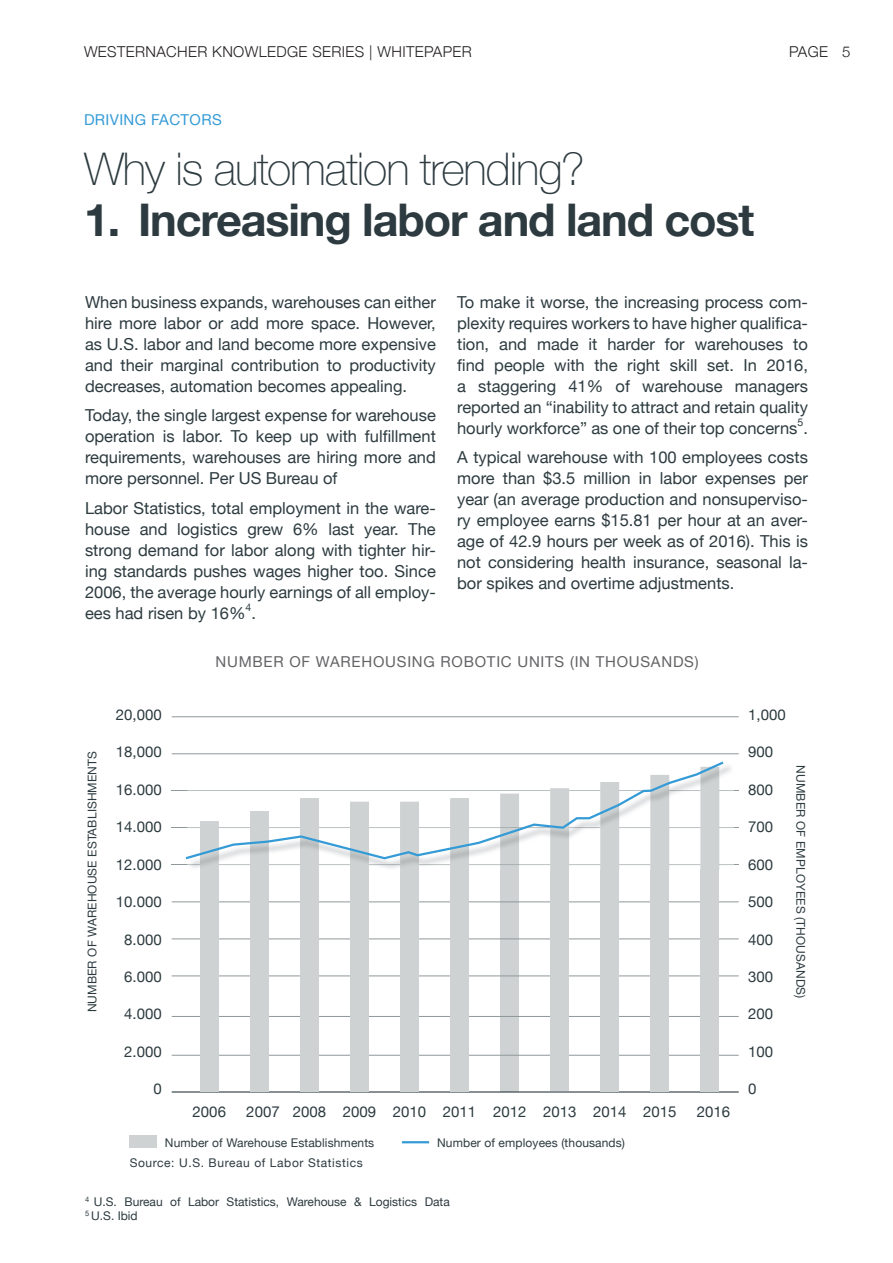
<style>
.page{position:relative;width:893px;height:1263px;background:#fff}
.page>*{position:absolute;margin:0;border:0;box-sizing:border-box;transform-origin:0 0}
.t1{font:700 45px "Helvetica Neue";letter-spacing:-.025em;color:#2d3b40}
.t2{font:100 45px "Helvetica Neue";letter-spacing:-.025em;color:#2d3b40}
.t3{font:16.5px/21px "Helvetica Neue";color:#2d3b40;text-align:justify}
.t4{font:15px "Helvetica Neue";color:#2d3b40}
.t5{font:15px "Helvetica Neue";letter-spacing:.05em;color:#636366}
.t6{font:300 15px "Helvetica Neue";letter-spacing:.025em;color:#231f20}
.t7{font:15px "Helvetica Neue";letter-spacing:.025em;color:#359bd6}
.t8{font:12px/14.4px "Helvetica Neue";letter-spacing:.01em;color:#2d3b40}
.t9{font:12px "Helvetica Neue";letter-spacing:.05em;color:#2d3b40}
.t10{font:10.5px "Helvetica Neue";color:#2d3b40}
</style>
<div class="page">
<div style="left:500px;top:793px;width:19px;height:298px;background:#ced2d2"></div>
<hr style="left:172px;top:716px;width:567px;height:1px;background:#8f989a">
<hr style="left:172px;top:753px;width:567px;height:1px;background:#8f989a">
<hr style="left:172px;top:791px;width:567px;height:1px;background:#8f989a">
<hr style="left:172px;top:828px;width:567px;height:1px;background:#8f989a">
<hr style="left:172px;top:865px;width:567px;height:1px;background:#8f989a">
<hr style="left:172px;top:902px;width:567px;height:1px;background:#8f989a">
<hr style="left:172px;top:939px;width:567px;height:1px;background:#8f989a">
<hr style="left:172px;top:1091px;width:567px;height:1px;background:#2d3b40">
<hr style="left:172px;top:976px;width:567px;height:1px;background:#8f989a">
<hr style="left:172px;top:1016px;width:567px;height:1px;background:#8f989a">
<hr style="left:172px;top:1055px;width:567px;height:1px;background:#8f989a">
<div style="left:200px;top:821px;width:19px;height:270px;background:#ced2d2"></div>
<div style="left:250px;top:811px;width:19px;height:280px;background:#ced2d2"></div>
<div style="left:300px;top:798px;width:19px;height:293px;background:#ced2d2"></div>
<div style="left:350px;top:802px;width:19px;height:289px;background:#ced2d2"></div>
<div style="left:400px;top:802px;width:19px;height:289px;background:#ced2d2"></div>
<div style="left:450px;top:798px;width:19px;height:293px;background:#ced2d2"></div>
<div style="left:550px;top:788px;width:19px;height:303px;background:#ced2d2"></div>
<div style="left:600px;top:782px;width:19px;height:309px;background:#ced2d2"></div>
<div style="left:651px;top:775px;width:18px;height:316px;background:#ced2d2"></div>
<div style="left:701px;top:767px;width:18px;height:324px;background:#ced2d2"></div>
<img style="left:500px;top:861px;width:19px;height:9px">
<img style="left:187px;top:865px;width:547px;height:1px">
<img style="left:200px;top:861px;width:19px;height:9px">
<img style="left:250px;top:865px;width:19px;height:1px">
<img style="left:300px;top:865px;width:19px;height:1px">
<img style="left:350px;top:861px;width:19px;height:5px">
<img style="left:400px;top:861px;width:19px;height:6px">
<img style="left:450px;top:863px;width:19px;height:7px">
<img style="left:550px;top:861px;width:19px;height:9px">
<img style="left:600px;top:861px;width:19px;height:9px">
<img style="left:651px;top:865px;width:18px;height:1px">
<img style="left:701px;top:865px;width:18px;height:1px">
<svg style="left:183px;top:761px;width:543px;height:100px"></svg>
<div style="left:130px;top:1135px;width:27px;height:13px;background:#ced2d2"></div>
<hr style="left:402px;top:1141px;width:27px;height:2px;background:#359bd6">
<p class="t6" style="left:84px;top:40px;width:389px">WESTERNACHER KNOWLEDGE SERIES | WHITEPAPER</p>
<p class="t7" style="left:84px;top:109px;width:139px">DRIVING FACTORS</p>
<h1 class="t2" style="left:84px;top:134px;width:502px">Why is automation trending?</h1>
<h1 class="t1" style="left:84px;top:184px;width:672px">1. Increasing labor and land cost</h1>
<p class="t6" style="left:789px;top:40px;width:63px">PAGE 5</p>
<p class="t3" style="left:85px;top:292px;width:352px">When business expands, warehouses can either hire more labor or add more space. However, as U.S. labor and land become more expensive and their marginal contribution to productivity decreases, automation becomes appealing.</p>
<p class="t3" style="left:85px;top:406px;width:352px">Today, the single largest expense for warehouse operation is labor. To keep up with fulfillment requirements, warehouses are hiring more and more personnel. Per US Bureau of</p>
<p class="t3" style="left:85px;top:498px;width:352px">Labor Statistics, total employment in the ware&shy;house and logistics grew 6% last year. The strong demand for labor along with tighter hir&shy;ing standards pushes wages higher too. Since 2006, the average hourly earnings of all employ&shy;ees had risen by 16% .</p>
<p class="t10" style="left:246px;top:600px;width:7px">4</p>
<p class="t3" style="left:457px;top:292px;width:352px">To make it worse, the increasing process com&shy;plexity requires workers to have higher qualifica&shy;tion, and made it harder for warehouses to find people with the right skill set. In 2016, a staggering 41% of warehouse managers reported an “inability to attract and retain quality hourly workforce” as one of their top concerns .</p>
<p class="t10" style="left:797px;top:415px;width:7px">5</p>
<p class="t3" style="left:457px;top:448px;width:352px">A typical warehouse with 100 employees costs more than $3.5 million in labor expenses per year (an average production and nonsuperviso&shy;ry employee earns $15.81 per hour at an aver&shy;age of 42.9 hours per week as of 2016). This is not considering health insurance, seasonal la&shy;bor spikes and overtime adjustments.</p>
<p class="t8" style="left:86px;top:1012px;width:263px;rotate:-90deg">NUMBER OF WAREHOUSE ESTABLISHMENTS</p>
<p class="t4" style="left:116px;top:704px;width:47px">20,000</p>
<p class="t4" style="left:116px;top:741px;width:47px">18,000</p>
<p class="t4" style="left:116px;top:779px;width:47px">16.000</p>
<p class="t4" style="left:116px;top:816px;width:47px">14.000</p>
<p class="t4" style="left:116px;top:853px;width:47px">12.000</p>
<p class="t4" style="left:116px;top:891px;width:47px">10.000</p>
<p class="t4" style="left:124px;top:928px;width:39px">8.000</p>
<p class="t4" style="left:124px;top:966px;width:39px">6.000</p>
<p class="t4" style="left:124px;top:1003px;width:39px">4.000</p>
<p class="t4" style="left:124px;top:1040px;width:39px">2.000</p>
<p class="t4" style="left:153px;top:1078px;width:10px">0</p>
<p class="t5" style="left:216px;top:651px;width:485px">NUMBER OF WAREHOUSING ROBOTIC UNITS (IN THOUSANDS)</p>
<p class="t4" style="left:193px;top:1101px;width:35px">2006</p>
<p class="t4" style="left:246px;top:1101px;width:432px">2007 2008 2009 2010 2011 2012 2013 2014 2015</p>
<p class="t4" style="left:697px;top:1101px;width:35px">2016</p>
<p class="t8" style="left:165px;top:1136px;width:211px">Number of Warehouse Establishments</p>
<p class="t8" style="left:437px;top:1136px;width:189px">Number of employees (thousands)</p>
<p class="t9" style="left:130px;top:1154px;width:235px">Source: U.S. Bureau of Labor Statistics</p>
<p class="t8" style="left:85px;top:1195px;width:366px"><sup>4</sup> U.S. Bureau of Labor Statistics, Warehouse &amp; Logistics Data<br><sup>5</sup> U.S. Ibid</p>
<p class="t4" style="left:748px;top:704px;width:39px">1,000</p>
<p class="t4" style="left:748px;top:741px;width:27px">900</p>
<p class="t4" style="left:748px;top:779px;width:27px">800</p>
<p class="t4" style="left:748px;top:816px;width:27px">700</p>
<p class="t4" style="left:748px;top:853px;width:27px">600</p>
<p class="t4" style="left:748px;top:891px;width:27px">500</p>
<p class="t4" style="left:748px;top:928px;width:27px">400</p>
<p class="t4" style="left:748px;top:966px;width:27px">300</p>
<p class="t4" style="left:748px;top:1003px;width:27px">200</p>
<p class="t4" style="left:748px;top:1041px;width:27px">100</p>
<p class="t4" style="left:748px;top:1078px;width:10px">0</p>
<p class="t8" style="left:807px;top:765px;width:234px;rotate:90deg">NUMBER OF EMPLOYEES (THOUSANDS)</p>
</div>
